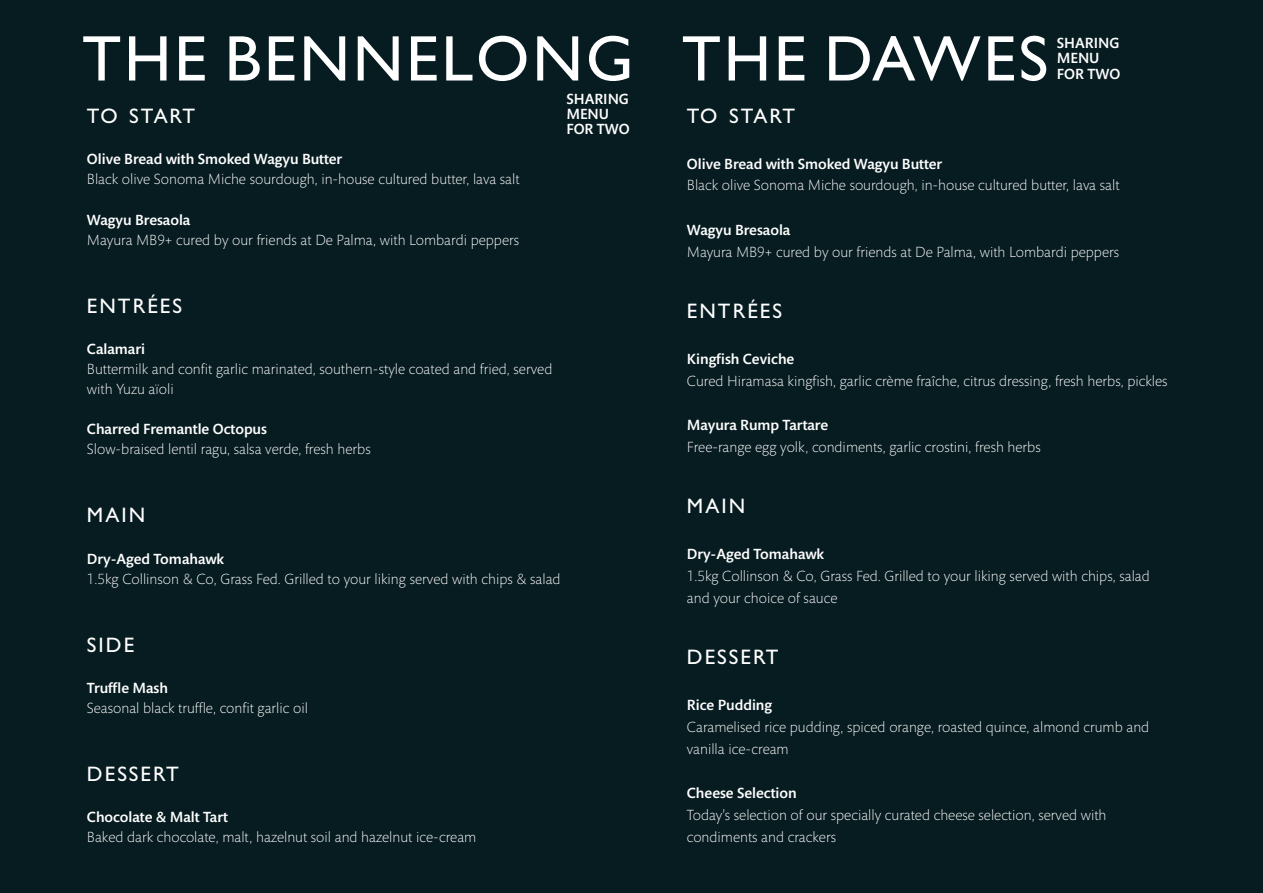
<style>
.page{position:relative;width:1263px;height:893px;background:#071c21}
.page>*{position:absolute;margin:0;border:0;box-sizing:border-box;transform-origin:0 0}
.t1{font:64.8px "Gill Sans";letter-spacing:.045em;color:#fff}
.t2{font:21px "Gill Sans";letter-spacing:.095em;color:#fff}
.t3{font:300 15px/22px "Mundo Sans Std";color:#fff}
.t4{font:500 15px/15.3px "Mundo Sans Std";color:#fff}
</style>
<div class="page">
<h1 class="t1" style="left:82px;top:36px;width:553px">THE BENNELONG</h1>
<h1 class="t1" style="left:682px;top:36px;width:368px">THE DAWES</h1>
<p class="t4" style="left:566px;top:93px;width:65px">SHARING<br>MENU<br>FOR TWO</p>
<p class="t4" style="left:1057px;top:37px;width:65px">SHARING<br>MENU<br>FOR TWO</p>
<h2 class="t2" style="left:87px;top:108px;width:110px">TO START</h2>
<p class="t4" style="left:87px;top:153px;width:257px">Olive Bread with Smoked Wagyu Butter</p>
<p class="t3" style="left:87px;top:170px;width:434px">Black olive Sonoma Miche sourdough, in-house cultured butter, lava salt</p>
<p class="t4" style="left:87px;top:214px;width:105px">Wagyu Bresaola</p>
<p class="t3" style="left:87px;top:230px;width:434px">Mayura MB9+ cured by our friends at De Palma, with Lombardi peppers</p>
<h2 class="t2" style="left:687px;top:108px;width:110px">TO START</h2>
<p class="t4" style="left:687px;top:157px;width:257px">Olive Bread with Smoked Wagyu Butter</p>
<p class="t3" style="left:687px;top:176px;width:434px">Black olive Sonoma Miche sourdough, in-house cultured butter, lava salt</p>
<p class="t4" style="left:687px;top:224px;width:105px">Wagyu Bresaola</p>
<p class="t3" style="left:687px;top:242px;width:434px">Mayura MB9+ cured by our friends at De Palma, with Lombardi peppers</p>
<h2 class="t2" style="left:687px;top:304px;width:97px">ENTRÉES</h2>
<p class="t4" style="left:687px;top:353px;width:109px">Kingfish Ceviche</p>
<p class="t3" style="left:687px;top:371px;width:482px">Cured Hiramasa kingfish, garlic crème fraîche, citrus dressing, fresh herbs, pickles</p>
<p class="t4" style="left:687px;top:419px;width:143px">Mayura Rump Tartare</p>
<p class="t3" style="left:687px;top:437px;width:355px">Free-range egg yolk, condiments, garlic crostini, fresh herbs</p>
<h2 class="t2" style="left:87px;top:298px;width:97px">ENTRÉES</h2>
<p class="t4" style="left:87px;top:343px;width:60px">Calamari</p>
<p class="t3" style="left:87px;top:361px;width:467px;line-height:20px">Buttermilk and confit garlic marinated, southern-style coated and fried, served with Yuzu aïoli</p>
<p class="t4" style="left:87px;top:423px;width:181px">Charred Fremantle Octopus</p>
<p class="t3" style="left:87px;top:440px;width:285px">Slow-braised lentil ragu, salsa verde, fresh herbs</p>
<h2 class="t2" style="left:87px;top:508px;width:60px">MAIN</h2>
<p class="t4" style="left:87px;top:552px;width:139px">Dry-Aged Tomahawk</p>
<p class="t3" style="left:87px;top:569px;width:475px">1.5kg Collinson &amp; Co, Grass Fed. Grilled to your liking served with chips &amp; salad</p>
<h2 class="t2" style="left:87px;top:637px;width:49px">SIDE</h2>
<p class="t4" style="left:87px;top:682px;width:83px">Truffle Mash</p>
<p class="t3" style="left:87px;top:698px;width:222px">Seasonal black truffle, confit garlic oil</p>
<h2 class="t2" style="left:87px;top:766px;width:93px">DESSERT</h2>
<p class="t4" style="left:87px;top:811px;width:142px">Chocolate &amp; Malt Tart</p>
<p class="t3" style="left:87px;top:828px;width:391px">Baked dark chocolate, malt, hazelnut soil and hazelnut ice-cream</p>
<h2 class="t2" style="left:687px;top:499px;width:60px">MAIN</h2>
<p class="t4" style="left:687px;top:548px;width:139px">Dry-Aged Tomahawk</p>
<p class="t3" style="left:687px;top:566px;width:464px">1.5kg Collinson &amp; Co, Grass Fed. Grilled to your liking served with chips, salad and your choice of sauce</p>
<h2 class="t2" style="left:687px;top:650px;width:93px">DESSERT</h2>
<p class="t4" style="left:687px;top:699px;width:87px">Rice Pudding</p>
<p class="t3" style="left:687px;top:717px;width:464px">Caramelised rice pudding, spiced orange, roasted quince, almond crumb and vanilla ice-cream</p>
<p class="t4" style="left:687px;top:787px;width:111px">Cheese Selection</p>
<p class="t3" style="left:687px;top:805px;width:421px">Today's selection of our specially curated cheese selection, served with condiments and crackers</p>
</div>
